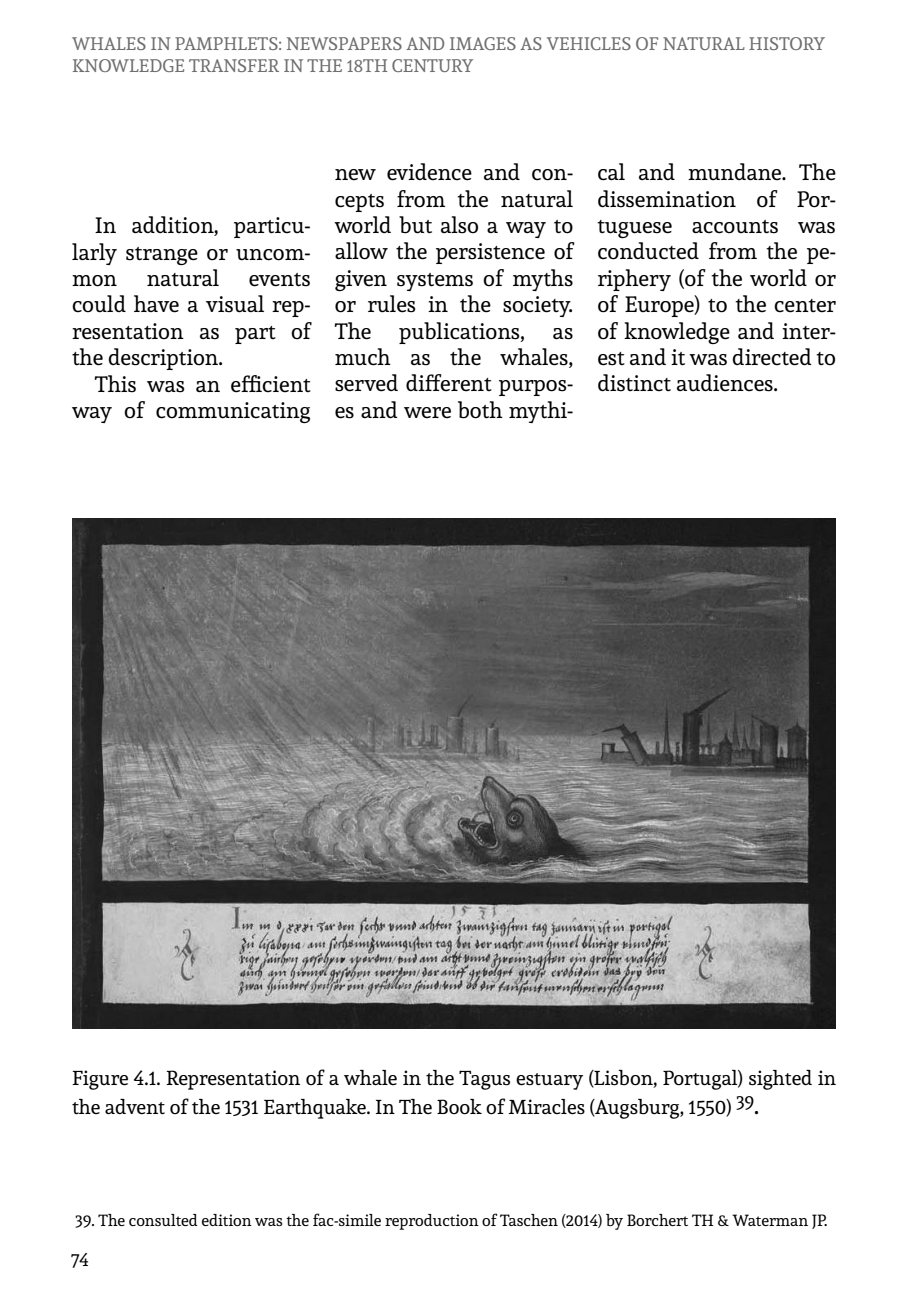
<style>
.page{position:relative;width:908px;height:1304px;background:#fff}
.page>*{position:absolute;margin:0;border:0;box-sizing:border-box;transform-origin:0 0}
.t1{font:22px/26.4px "Andada";color:#000;text-align:justify}
.t2{font:20px/28.8px "Andada";color:#000}
.t3{font:18px/21.6px "Andada";color:#706f6f}
.t4{font:18px "Andada";color:#000}
.t5{font:16px "Andada";color:#000}
.s1{font-size:24px}
</style>
<div class="page">
<img style="left:72px;top:518px;width:763px;height:510px">
<p class="t3" style="left:72px;top:33px;width:754px">WHALES IN PAMPHLETS: NEWSPAPERS AND IMAGES AS VEHICLES OF NATURAL HISTORY<br>KNOWLEDGE TRANSFER IN THE 18TH CENTURY</p>
<p class="t1" style="left:72px;top:212px;width:240px;text-indent:23px">In addition, particu&shy;larly strange or uncom&shy;mon</p>
<p class="t1" style="left:147px;top:265px;width:74px">natural</p>
<p class="t1" style="left:72px;top:265px;width:240px;text-indent:177px">events could have a visual rep&shy;resentation as part of the description.</p>
<p class="t1" style="left:72px;top:370px;width:240px;text-align:right">This was an efficient way of communicating</p>
<p class="t1" style="left:334px;top:159px;width:240px">new evidence and con&shy;cepts from the natural world but also a way to allow the persistence of given systems of myths or rules in the society.<br>The</p>
<p class="t1" style="left:399px;top:317px;width:127px">publications,</p>
<p class="t1" style="left:334px;top:317px;width:240px;text-indent:218px">as much as the whales, served different purpos&shy;es and were both mythi-</p>
<p class="t1" style="left:597px;top:159px;width:240px">cal and mundane. The dissemination of Por&shy;tuguese accounts was conducted from the pe&shy;riphery (of the world or of Europe) to the center of knowledge and inter&shy;est and it was directed to distinct audiences.</p>
<p class="t2" style="left:72px;top:1063px;width:765px">Figure 4.1. Representation of a whale in the Tagus estuary (Lisbon, Portugal) sighted in the advent of the 1531 Earthquake. In The Book of Miracles (Augsburg, 1550) <sup>39</sup><span class="s1">.</span></p>
<p class="t5" style="left:76px;top:1210px;width:753px">39. The consulted edition was the fac-simile reproduction of Taschen (2014) by Borchert TH &amp; Waterman JP.</p>
<p class="t4" style="left:70px;top:1248px;width:20px">74</p>
</div>
